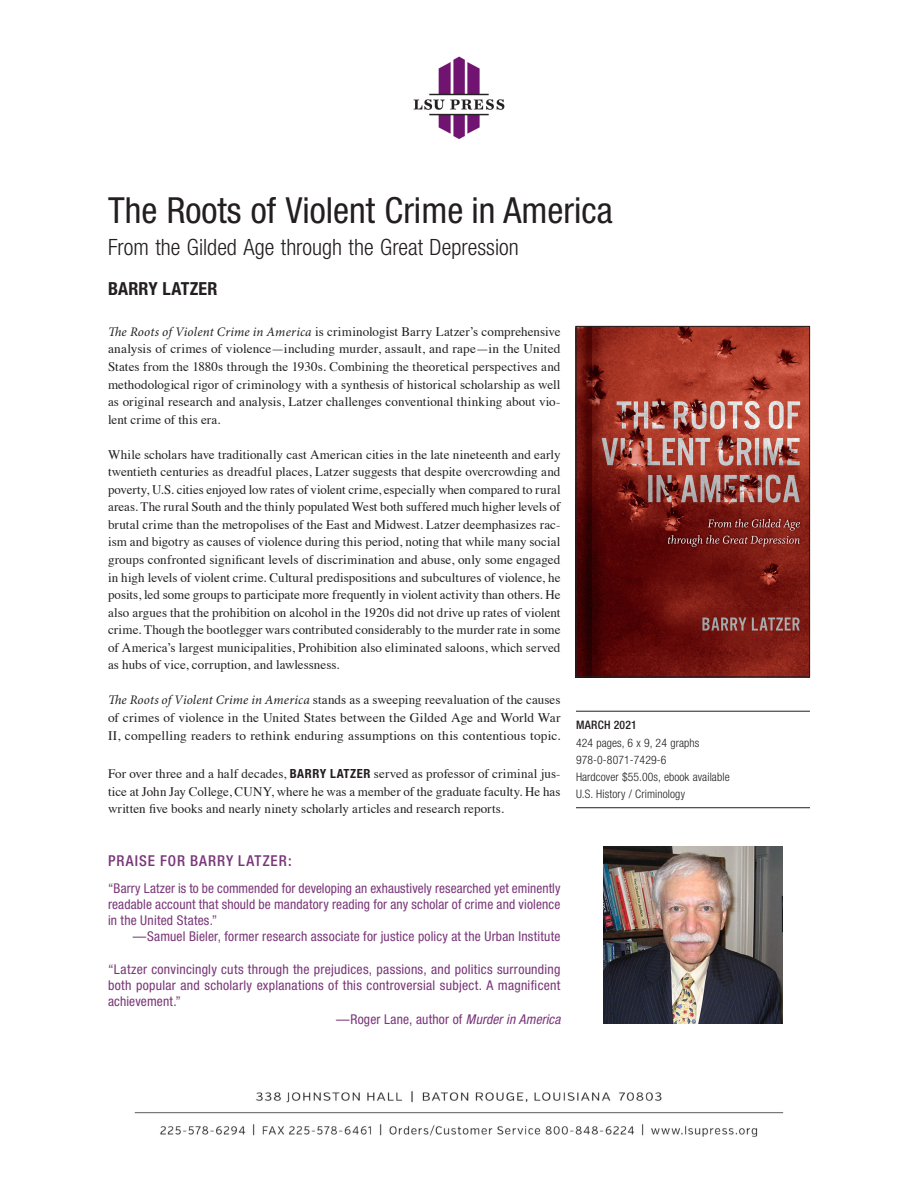
<style>
.page{position:relative;width:918px;height:1188px;background:#fff}
.page>*{position:absolute;margin:0;border:0;box-sizing:border-box;transform-origin:0 0}
.t1{font:condensed 36px "Helvetica Neue";color:#231f20}
.subtitle{font:300 condensed 22.5px "Helvetica Neue";color:#231f20}
.Author{font:700 condensed 18px "Helvetica Neue";letter-spacing:.01em;color:#231f20}
.PRAISE_FOR{font:500 condensed 15px "Helvetica Neue";letter-spacing:.06em;color:#793678}
.blurb{font:condensed 13.5px/16.2px "Helvetica Neue";letter-spacing:.015em;color:#793678;text-align:justify}
.text{font:13.05px/17.5px "Times";letter-spacing:.01em;color:#231f20;text-align:justify}
.First_Paragraph{font:13.05px/17.5px "Times";letter-spacing:.005em;color:#231f20;text-align:justify}
.info{font:300 condensed 11.7px "Helvetica Neue";letter-spacing:.01em;color:#231f20}
.info-last_line{font:300 condensed 11.7px "Helvetica Neue";letter-spacing:.01em;color:#231f20}
.Month___Rule{font:500 condensed 11.7px "Helvetica Neue";letter-spacing:.025em;color:#231f20}
.s1{font-family:"Minion Pro";font-style:italic}
.s2{font-family:"Helvetica Neue";font-weight:700;font-stretch:condensed;font-size:12.6px}
.s3{font-style:italic}
</style>
<div class="page">
<img style="left:413px;top:56px;width:92px;height:84px">
<img style="left:134px;top:1091px;width:650px;height:46px">
<img style="left:603px;top:846px;width:180px;height:177px">
<img style="left:578px;top:328px;width:230px;height:347px">
<div style="left:576px;top:326px;width:234px;height:351px;border:1px solid #231f20"></div>
<hr style="left:576px;top:711px;width:234px;height:1px;background:#231f20">
<hr style="left:576px;top:807px;width:234px;height:1px;background:#231f20">
<p class="t1" style="left:108px;top:190px;width:506px">The Roots of Violent Crime in America</p>
<p class="subtitle" style="left:108px;top:234px;width:412px">From the Gilded Age through the Great Depression</p>
<p class="Author" style="left:108px;top:278px;width:111px">BARRY LATZER</p>
<p class="First_Paragraph" style="left:108px;top:322px;width:454px"><span class="s1">The Roots of Violent Crime in America</span> is criminologist Barry Latzer’s comprehensive analysis of crimes of violence—including murder, assault, and rape—in the United States from the 1880s through the 1930s. Combining the theoretical perspectives and methodological rigor of criminology with a synthesis of historical scholarship as well as original research and analysis, Latzer challenges conventional thinking about vio&shy;lent crime of this era.</p>
<p class="text" style="left:108px;top:444px;width:454px">While scholars have traditionally cast American cities in the late nineteenth and early twentieth centuries as dreadful places, Latzer suggests that despite overcrowding and poverty, U.S. cities enjoyed low rates of violent crime, especially when compared to rural areas. The rural South and the thinly populated West both suffered much higher levels of brutal crime than the metropolises of the East and Midwest. Latzer deemphasizes rac&shy;ism and bigotry as causes of violence during this period, noting that while many social groups confronted significant levels of discrimination and abuse, only some engaged in high levels of violent crime. Cultural predispositions and subcultures of violence, he posits, led some groups to participate more frequently in violent activity than others. He also argues that the prohibition on alcohol in the 1920s did not drive up rates of violent crime. Though the bootlegger wars contributed considerably to the murder rate in some of America’s largest municipalities, Prohibition also eliminated saloons, which served as hubs of vice, corruption, and lawlessness.</p>
<p class="text" style="left:108px;top:690px;width:454px"><span class="s1">The Roots of Violent Crime in America</span> stands as a sweeping reevaluation of the causes of crimes of violence in the United States between the Gilded Age and World War II, compelling readers to rethink enduring assumptions on this contentious topic.</p>
<p class="First_Paragraph" style="left:108px;top:764px;width:454px">For over three and a half decades, <span class="s2">BARRY LATZER</span> served as professor of criminal jus&shy;tice at John Jay College, CUNY, where he was a member of the graduate faculty. He has written five books and nearly ninety scholarly articles and research reports.</p>
<p class="PRAISE_FOR" style="left:108px;top:852px;width:185px">PRAISE FOR BARRY LATZER:</p>
<p class="blurb" style="left:108px;top:880px;width:454px">“Barry Latzer is to be commended for developing an exhaustively researched yet eminently readable account that should be mandatory reading for any scholar of crime and violence in the United States.”</p>
<p class="blurb" style="left:133px;top:928px;width:429px">—Samuel Bieler, former research associate for justice policy at the Urban Institute</p>
<p class="blurb" style="left:108px;top:961px;width:454px">“Latzer convincingly cuts through the prejudices, passions, and politics surrounding both popular and scholarly explanations of this controversial subject. A magnificent achievement.”</p>
<p class="blurb" style="left:336px;top:1011px;width:226px">—Roger Lane, author of <span class="s3">Murder in America</span></p>
<p class="Month___Rule" style="left:576px;top:718px;width:62px">MARCH 2021</p>
<p class="info" style="left:576px;top:736px;width:125px">424 pages, 6 x 9, 24 graphs</p>
<p class="info" style="left:576px;top:753px;width:92px">978-0-8071-7429-6</p>
<p class="info" style="left:576px;top:770px;width:155px">Hardcover $55.00s, ebook available</p>
<p class="info-last_line" style="left:576px;top:788px;width:111px">U.S. History / Criminology</p>
</div>
